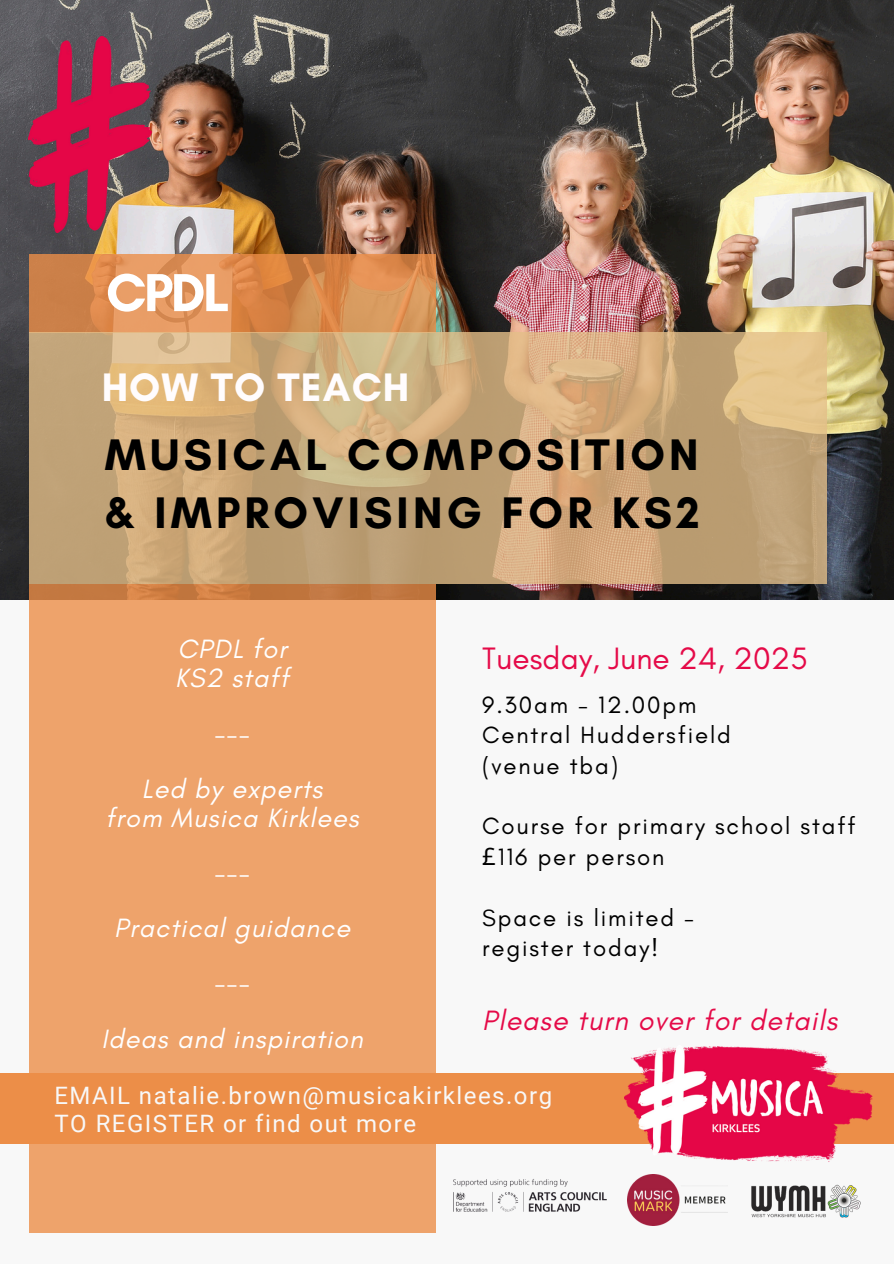
<style>
.page{position:relative;width:894px;height:1264px;background:#fff}
.page>*{position:absolute;margin:0;border:0;box-sizing:border-box;transform-origin:0 0}
.t1{font:700 54.45px "Glacial Indifference";color:#fff}
.t2{font:700 45px/58.5px "Glacial Indifference";letter-spacing:.095em;color:#000}
.t3{font:700 40.5px "Glacial Indifference";letter-spacing:.025em;color:#fffcfd}
.t4{font:31.5px "Glacial Indifference";letter-spacing:.005em;color:#e50a48}
.t5{font:italic 28.5px "Glacial Indifference";letter-spacing:.035em;color:#e50a48}
.t6{font:italic 27px/29.2px "Glacial Indifference";letter-spacing:.035em;color:#fff}
.t7{font:24px "Glacial Indifference";letter-spacing:.075em;color:#000}
.t8{font:24px "Roboto";letter-spacing:.06em;color:#f8f8f8}
.s1{font-family:"Noto Sans"}
</style>
<div class="page">
<div style="left:0;top:0;width:893px;height:1263px;background:#f8f8f8"></div>
<img style="left:0;top:0;width:893px;height:599px">
<svg style="left:29px;top:254px;width:406px;height:78px;background:#da8c52"></svg>
<svg style="left:29px;top:332px;width:797px;height:252px;background:#caa87a"></svg>
<div style="left:29px;top:584px;width:406px;height:648px;background:#eea36b"></div>
<div style="left:0;top:1073px;width:893px;height:71px;background:#ec8e48"></div>
<img style="left:29px;top:37px;width:123px;height:196px">
<img style="left:624px;top:1046px;width:248px;height:116px">
<img style="left:627px;top:1174px;width:100px;height:51px">
<img style="left:453px;top:1179px;width:154px;height:33px">
<img style="left:751px;top:1184px;width:110px;height:34px">
<p class="t1" style="left:106px;top:259px;width:125px">CPDL</p>
<p class="t3" style="left:102px;top:363px;width:309px">HOW TO TEACH</p>
<p class="t2" style="left:105px;top:424px;width:596px">MUSICAL COMPOSITION &amp; IMPROVISING FOR KS2</p>
<h1 class="t6" style="left:175px;top:634px;width:115px">CPDL for<br>KS2 staff</h1>
<h3 class="t6" style="left:214px;top:718px;width:37px">---</h3>
<h2 class="t6" style="left:105px;top:773px;width:254px;text-align:center">Led by experts<br>from Musica Kirklees</h2>
<p class="t6" style="left:214px;top:858px;width:37px">---</p>
<h5 class="t6" style="left:114px;top:913px;width:237px">Practical guidance</h5>
<h5 class="t6" style="left:214px;top:968px;width:37px">---</h5>
<h5 class="t6" style="left:101px;top:1023px;width:263px">Ideas and inspiration</h5>
<h5 class="t4" style="left:482px;top:639px;width:327px">Tuesday, June 24, 2025</h5>
<h5 class="t7" style="left:482px;top:690px;width:216px">9.30am - 12.00pm</h5>
<h5 class="t7" style="left:482px;top:720px;width:250px">Central Huddersfield</h5>
<h5 class="t7" style="left:482px;top:750px;width:137px">(venue tba)</h5>
<p class="t7" style="left:482px;top:811px;width:375px">Course for primary school staff</p>
<p class="t7" style="left:482px;top:842px;width:184px"><span class="s1">£</span>116 per person</p>
<p class="t7" style="left:482px;top:902px;width:213px">Space is limited -</p>
<p class="t7" style="left:482px;top:933px;width:178px">register today!</p>
<p class="t5" style="left:482px;top:1003px;width:356px">Please turn over for details</p>
<p class="t8" style="left:54px;top:1081px;width:499px">EMAIL natalie.brown@musicakirklees.org</p>
<p class="t8" style="left:54px;top:1109px;width:363px">TO REGISTER or find out more</p>
</div>
